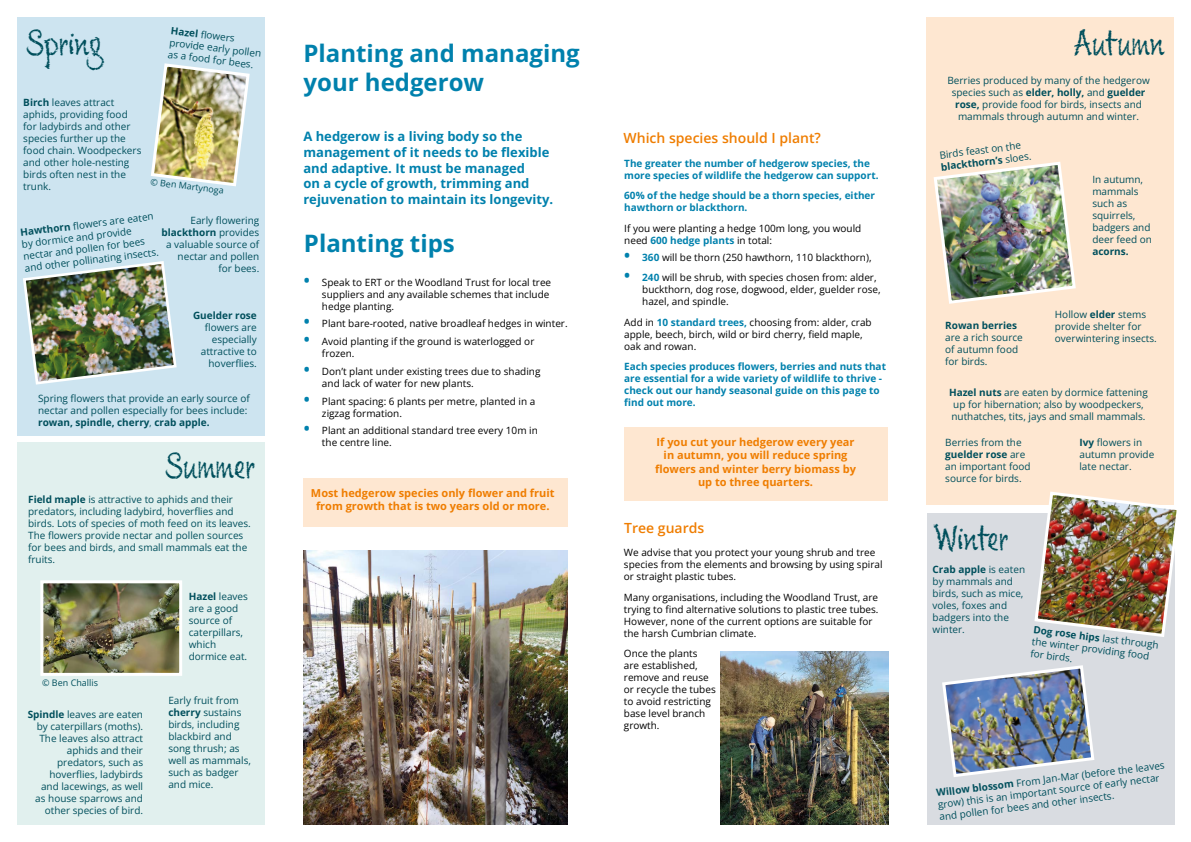
<style>
.page{position:relative;width:1191px;height:842px;background:#fff}
.page>*{position:absolute;margin:0;border:0;box-sizing:border-box;transform-origin:0 0}
.t1{font:36px "Chalky";color:#004f5c}
.t2{font:700 24px/28.8px "Open Sans";color:#0081ad}
.t3{font:600 14px "Open Sans";color:#ef7d00}
.t4{font:700 13px/15.6px "Open Sans";color:#0081ad}
.t5{font:700 11px/13.2px "Open Sans";color:#ef7d00;text-align:center}
.t6{font:10px/12px "Open Sans";color:#004f5c}
.t7{font:10px/12px "Open Sans";color:#000}
.t8{font:700 10px/12px "Open Sans";color:#0081ad}
.t9{font:700 10px "Open Sans";color:#004f5c}
.t10{font:9px "Open Sans";color:#004f5c}
.s1{font-weight:700}
.s2{font-weight:700;font-size:16px;color:#0081ad}
.s3{font-weight:700;color:#0081ad}
</style>
<div class="page">
<div style="left:17px;top:17px;width:248px;height:419px;background:#cde4f0"></div>
<img style="left:151px;top:63px;width:99px;height:124px">
<img style="left:23px;top:261px;width:154px;height:124px">
<div style="left:17px;top:442px;width:248px;height:383px;background:#e1f0ee"></div>
<img style="left:44px;top:584px;width:134px;height:88px">
<div style="left:40px;top:580px;width:142px;height:96px;border:3px solid #fff"></div>
<img style="left:304px;top:551px;width:263px;height:274px">
<div style="left:624px;top:427px;width:263px;height:74px;background:#fee7d1"></div>
<div style="left:926px;top:17px;width:247px;height:127px;background:#fee7d1"></div>
<div style="left:926px;top:133px;width:247px;height:372px;background:#fee7d1"></div>
<img style="left:933px;top:161px;width:143px;height:143px">
<div style="left:926px;top:513px;width:248px;height:312px;background:#d9dce1"></div>
<img style="left:942px;top:665px;width:153px;height:112px">
<img style="left:721px;top:651px;width:167px;height:174px">
<div style="left:304px;top:478px;width:264px;height:49px;background:#fee7d1"></div>
<img style="left:1034px;top:490px;width:143px;height:149px">
<h1 class="t1" style="left:26px;top:22px;width:76px">Spring</h1>
<p class="t6" style="left:172px;top:24px;width:94px;rotate:7deg"><span class="s1">Hazel</span> fl owers provide early pollen as a food for bees.</p>
<p class="t6" style="left:23px;top:96px;width:120px"><span class="s1">Birch</span> leaves attract aphids, providing food for ladybirds and other species further up the food chain. Woodpeckers and other hole-nesting birds often nest in the trunk.</p>
<p class="t6" style="left:20px;top:226px;width:136px;rotate:-7deg"><span class="s1">Hawthorn</span> fl owers are eaten by dormice and provide nectar and pollen for bees and other pollinating insects.</p>
<p class="t10" style="left:151px;top:176px;width:75px;rotate:7deg">© Ben Martynoga</p>
<p class="t6" style="left:161px;top:214px;width:99px;text-align:right">Early flowering <span class="s1">blackthorn</span> provides a valuable source of nectar and pollen<br>for bees.</p>
<p class="t9" style="left:193px;top:308px;width:65px">Guelder rose</p>
<p class="t6" style="left:201px;top:321px;width:58px;text-align:right">flowers are especially attractive to hoverflies.</p>
<p class="t6" style="left:38px;top:392px;width:213px">Spring flowers that provide an early source of nectar and pollen especially for bees include:</p>
<p class="t9" style="left:38px;top:415px;width:173px">rowan, spindle, cherry crab apple.</p>
<h1 class="t1" style="left:165px;top:445px;width:91px">Summer</h1>
<p class="t6" style="left:28px;top:493px;width:224px"><span class="s1">Field maple</span> is attractive to aphids and their predators, including ladybird, hoverflies and birds. Lots of species of moth feed on its leaves.<br>The flowers provide nectar and pollen sources for bees and birds, and small mammals eat the fruits.</p>
<p class="t10" style="left:42px;top:676px;width:57px">© Ben Challis</p>
<p class="t6" style="left:28px;top:708px;width:117px;text-align:right"><span class="s1">Spindle</span> leaves are eaten by caterpillars (moths).<br>The leaves also attract aphids and their predators, such as hoverflies, ladybirds<br>and lacewings, as well<br>as house sparrows and other species of bird.</p>
<p class="t6" style="left:189px;top:590px;width:61px"><span class="s1">Hazel</span> leaves are a good source of caterpillars, which dormice eat.</p>
<p class="t6" style="left:168px;top:694px;width:84px">Early fruit from <span class="s1">cherry</span> sustains birds, including blackbird and song thrush; as well as mammals, such as badger and mice.</p>
<h2 class="t2" style="left:303px;top:38px;width:278px">Planting and managing your hedgerow</h2>
<h3 class="t4" style="left:303px;top:129px;width:251px">A hedgerow is a living body so the management of it needs to be flexible and adaptive. It must be managed<br>on a cycle of growth, trimming and rejuvenation to maintain its longevity.</h3>
<h2 class="t2" style="left:304px;top:228px;width:152px">Planting tips</h2>
<p class="t7" style="left:322px;top:276px;width:231px;text-indent:-18px"><span class="s2">•</span> Speak to ERT or the Woodland Trust for local tree suppliers and any available schemes that include hedge planting.</p>
<p class="t7" style="left:304px;top:318px;width:265px"><span class="s2">•</span> Plant bare-rooted, native broadleaf hedges in winter.</p>
<p class="t7" style="left:322px;top:335px;width:214px;text-indent:-18px"><span class="s2">•</span> Avoid planting if the ground is waterlogged or frozen.</p>
<p class="t7" style="left:322px;top:365px;width:220px;text-indent:-18px"><span class="s2">•</span> Don’t plant under existing trees due to shading and lack of water for new plants.</p>
<p class="t7" style="left:322px;top:395px;width:215px;text-indent:-18px"><span class="s2">•</span> Plant spacing: 6 plants per metre, planted in a zigzag formation.</p>
<p class="t7" style="left:322px;top:424px;width:217px;text-indent:-18px"><span class="s2">•</span> Plant an additional standard tree every 10m in the centre line.</p>
<p class="t5" style="left:311px;top:486px;width:245px">Most hedgerow species only flower and fruit from growth that is two years old or more.</p>
<h3 class="t3" style="left:623px;top:128px;width:199px">Which species should I plant?</h3>
<p class="t8" style="left:624px;top:157px;width:256px">The greater the number of hedgerow species, the more species of wildlife the hedgerow can support.</p>
<p class="t8" style="left:624px;top:189px;width:252px">60% of the hedge should be a thorn species, either hawthorn or blackthorn.</p>
<p class="t7" style="left:624px;top:222px;width:239px">If you were planting a hedge 100m long, you would need <span class="s3">600 hedge plants</span> in total:</p>
<p class="t7" style="left:624px;top:251px;width:249px"><span class="s2">•</span> <span class="s3">360</span> will be thorn (250 hawthorn, 110 blackthorn),</p>
<p class="t7" style="left:642px;top:271px;width:240px;text-indent:-18px"><span class="s2">•</span> <span class="s3">240</span> will be shrub, with species chosen from: alder, buckthorn, dog rose, dogwood, elder, guelder rose, hazel, and spindle.</p>
<p class="t7" style="left:624px;top:316px;width:249px">Add in <span class="s3">10 standard trees,</span> choosing from: alder, crab apple, beech, birch, wild or bird cherry, field maple, oak and rowan.</p>
<p class="t8" style="left:624px;top:360px;width:263px">Each species produces flowers, berries and nuts that are essential for a wide variety of wildlife to thrive - check out our handy seasonal guide on this page to find out more.</p>
<p class="t5" style="left:655px;top:435px;width:202px">If you cut your hedgerow every year in autumn, you will reduce spring flowers and winter berry biomass by up to three quarters.</p>
<h3 class="t3" style="left:624px;top:518px;width:82px">Tree guards</h3>
<p class="t7" style="left:624px;top:546px;width:260px">We advise that you protect your young shrub and tree species from the elements and browsing by using spiral or straight plastic tubes.</p>
<p class="t7" style="left:624px;top:591px;width:256px">Many organisations, including the Woodland Trust, are trying to find alternative solutions to plastic tree tubes.<br>However, none of the current options are suitable for the harsh Cumbrian climate.</p>
<p class="t7" style="left:624px;top:647px;width:93px">Once the plants<br>are established, remove and reuse or recycle the tubes to avoid restricting base level branch growth.</p>
<h1 class="t1" style="left:1073px;top:22px;width:92px">Autumn</h1>
<p class="t6" style="left:947px;top:74px;width:204px;text-align:center">Berries produced by many of the hedgerow species such as <span class="s1">elder, holly,</span> and <span class="s1">guelder rose,</span> provide food for birds, insects and mammals through autumn and winter.</p>
<p class="t6" style="left:938px;top:149px;width:93px;rotate:-7deg">Birds feast on the <span class="s1">blackthorn’s</span> sloes.</p>
<p class="t9" style="left:945px;top:318px;width:73px">Rowan berries</p>
<p class="t6" style="left:945px;top:331px;width:79px">are a rich source of autumn food for birds.</p>
<p class="t6" style="left:1092px;top:173px;width:61px">In autumn, mammals such as squirrels, badgers and deer feed on</p>
<p class="t9" style="left:1092px;top:244px;width:38px">acorns.</p>
<p class="t6" style="left:1055px;top:308px;width:103px">Hollow <span class="s1">elder</span> stems provide shelter for overwintering insects.</p>
<p class="t6" style="left:949px;top:386px;width:200px"><span class="s1">Hazel nuts</span> are eaten by dormice fattening up for hibernation; also by woodpeckers, nuthatches, tits, jays and small mammals.</p>
<p class="t6" style="left:945px;top:437px;width:87px">Berries from the <span class="s1">guelder rose</span> are an important food source for birds.</p>
<h1 class="t1" style="left:933px;top:517px;width:77px">Winter</h1>
<p class="t6" style="left:1079px;top:437px;width:76px"><span class="s1">Ivy</span> flowers in autumn provide late nectar.</p>
<p class="t6" style="left:932px;top:563px;width:94px"><span class="s1">Crab apple</span> is eaten by mammals and birds, such as mice, voles, foxes and badgers into the winter.</p>
<p class="t6" style="left:1034px;top:623px;width:128px;rotate:7deg"><span class="s1">Dog rose hips</span> last through the winter providing food for birds.</p>
<p class="t6" style="left:935px;top:787px;width:231px;rotate:-7deg"><span class="s1">Willow blossom</span> From Jan-Mar (before the leaves grow) this is an important source of early nectar and pollen for bees and other insects.</p>
</div>
